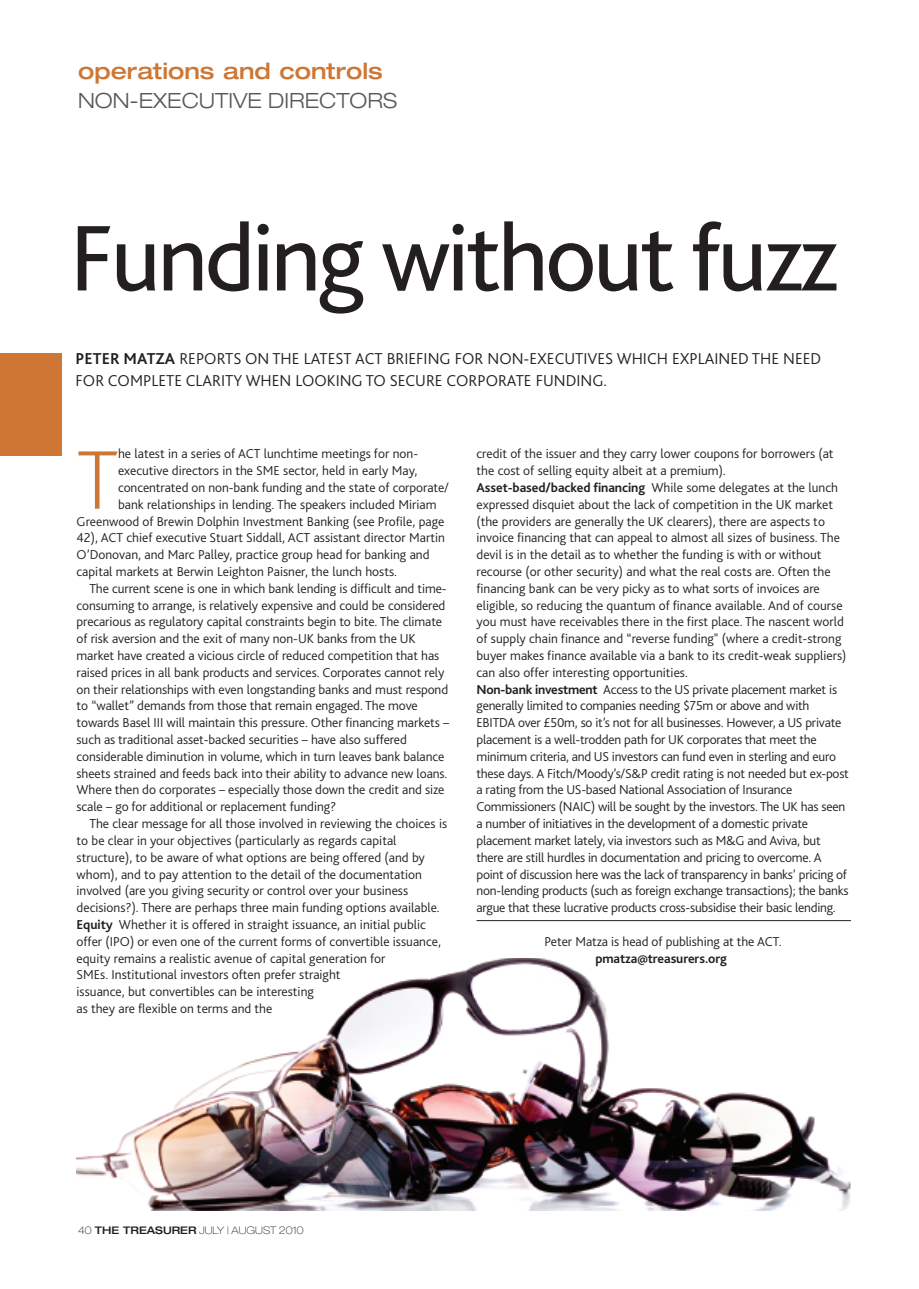
<style>
.page{position:relative;width:919px;height:1289px;background:#fff}
.page>*{position:absolute;margin:0;border:0;box-sizing:border-box;transform-origin:0 0}
.t1{font:97.5px "Bliss 2";letter-spacing:-.035em;color:#231f20}
.t2{font:200 86.85px "Bliss 2";color:#ce7735}
.t3{font:500 expanded 22.5px "Helvetica Neue";color:#ce7735}
.t4{font:300 expanded 21px "Helvetica Neue";color:#57585a}
.t5{font:300 16.5px/22.5px "Bliss 2";color:#231f20}
.t6{font:300 13.5px/16.8px "Bliss 2";letter-spacing:-.005em;color:#231f20}
.t7{font:700 13.5px "Bliss 2";letter-spacing:-.005em;color:#231f20}
.t8{font:100 expanded 10.5px "Helvetica Neue";color:#231f20}
.s1{font-weight:700}
.s2{font-weight:500}
</style>
<div class="page">
<img style="left:77px;top:958px;width:773px;height:252px">
<hr style="left:476px;top:920px;width:374px;height:1px;background:#231f20">
<div style="left:0;top:353px;width:62px;height:103px;background:#ce7735"></div>
<h3 class="t3" style="left:78px;top:63px;width:306px">operations and controls</h3>
<h3 class="t4" style="left:78px;top:93px;width:320px">NON-EXECUTIVE DIRECTORS</h3>
<h1 class="t1" style="left:70px;top:221px;width:769px">Funding without fuzz</h1>
<p class="t5" style="left:76px;top:348px;width:747px"><span class="s1">PETER MATZA</span> REPORTS ON THE LATEST ACT BRIEFING FOR NON-EXECUTIVES WHICH EXPLAINED THE NEED<br>FOR COMPLETE CLARITY WHEN LOOKING TO SECURE CORPORATE FUNDING.</p>
<h2 class="t2" style="left:77px;top:447px;width:43px">T</h2>
<p class="t6" style="left:118px;top:446px;width:301px">he latest in a series of ACT lunchtime meetings for non-</p>
<p class="t6" style="left:118px;top:463px;width:301px">executive directors in the SME sector, held in early May,</p>
<p class="t6" style="left:118px;top:480px;width:332px">concentrated on non-bank funding and the state of corporate/</p>
<p class="t6" style="left:118px;top:497px;width:320px">bank relationships in lending. The speakers included Miriam</p>
<p class="t6" style="left:77px;top:514px;width:369px">Greenwood of Brewin Dolphin Investment Banking (see Profile, page</p>
<p class="t6" style="left:77px;top:530px;width:370px">42), ACT chief executive Stuart Siddall, ACT assistant director Martin</p>
<p class="t6" style="left:77px;top:547px;width:354px">O’Donovan, and Marc Palley, practice group head for banking and</p>
<p class="t6" style="left:77px;top:564px;width:322px">capital markets at Berwin Leighton Paisner, the lunch hosts.</p>
<p class="t6" style="left:89px;top:581px;width:359px">The current scene is one in which bank lending is difficult and time-</p>
<p class="t6" style="left:77px;top:598px;width:370px">consuming to arrange, is relatively expensive and could be considered</p>
<p class="t6" style="left:77px;top:614px;width:367px">precarious as regulatory capital constraints begin to bite. The climate</p>
<p class="t6" style="left:77px;top:631px;width:340px">of risk aversion and the exit of many non-UK banks from the UK</p>
<p class="t6" style="left:77px;top:648px;width:364px">market have created a vicious circle of reduced competition that has</p>
<p class="t6" style="left:77px;top:665px;width:369px">raised prices in all bank products and services. Corporates cannot rely</p>
<p class="t6" style="left:77px;top:682px;width:373px">on their relationships with even longstanding banks and must respond</p>
<p class="t6" style="left:77px;top:698px;width:343px">to “wallet” demands from those that remain engaged. The move</p>
<p class="t6" style="left:77px;top:715px;width:374px">towards Basel III will maintain this pressure. Other financing markets –</p>
<p class="t6" style="left:77px;top:732px;width:332px">such as traditional asset-backed securities – have also suffered</p>
<p class="t6" style="left:77px;top:749px;width:369px">considerable diminution in volume, which in turn leaves bank balance</p>
<p class="t6" style="left:77px;top:766px;width:372px">sheets strained and feeds back into their ability to advance new loans.</p>
<p class="t6" style="left:77px;top:782px;width:369px">Where then do corporates – especially those down the credit and size</p>
<p class="t6" style="left:77px;top:799px;width:261px">scale – go for additional or replacement funding?</p>
<p class="t6" style="left:89px;top:816px;width:359px">The clear message for all those involved in reviewing the choices is</p>
<p class="t6" style="left:77px;top:833px;width:321px">to be clear in your objectives (particularly as regards capital</p>
<p class="t6" style="left:77px;top:850px;width:350px">structure), to be aware of what options are being offered (and by</p>
<p class="t6" style="left:77px;top:866px;width:347px">whom), and to pay attention to the detail of the documentation</p>
<p class="t6" style="left:77px;top:883px;width:333px">involved (are you giving security or control over your business</p>
<p class="t6" style="left:77px;top:900px;width:365px">decisions?). There are perhaps three main funding options available.</p>
<p class="t6" style="left:77px;top:917px;width:351px"><span class="s1">Equity</span> Whether it is offered in straight issuance, an initial public</p>
<p class="t6" style="left:77px;top:934px;width:366px">offer (IPO) or even one of the current forms of convertible issuance,</p>
<p class="t6" style="left:77px;top:950px;width:310px">equity remains a realistic avenue of capital generation for</p>
<p class="t6" style="left:77px;top:967px;width:265px">SMEs. Institutional investors often prefer straight</p>
<p class="t6" style="left:77px;top:984px;width:239px">issuance, but convertibles can be interesting</p>
<p class="t6" style="left:77px;top:1001px;width:197px">as they are flexible on terms and the</p>
<p class="t6" style="left:476px;top:446px;width:374px">credit of the issuer and they carry lower coupons for borrowers (at the cost of selling equity albeit at a premium).<br><span class="s1">Asset-based/backed financing</span> While some delegates at the lunch expressed disquiet about the lack of competition in the UK market (the providers are generally the UK clearers), there are aspects to invoice financing that can appeal to almost all sizes of business. The devil is in the detail as to whether the funding is with or without recourse (or other security) and what the real costs are. Often the financing bank can be very picky as to what sorts of invoices are eligible, so reducing the quantum of finance available. And of course you must have receivables there in the first place. The nascent world of supply chain finance and “reverse funding" (where a credit-strong buyer makes finance available via a bank to its credit-weak suppliers) can also offer interesting opportunities.<br><span class="s1">Non-bank investment</span> Access to the US private placement market is generally limited to companies needing $75m or above and with EBITDA over £50m, so it’s not for all businesses. However, a US private placement is a well-trodden path for UK corporates that meet the minimum criteria, and US investors can fund even in sterling and euro these days. A Fitch/Moody’s/S&amp;P credit rating is not needed but ex-post a rating from the US-based National Association of Insurance Commissioners (NAIC) will be sought by the investors. The UK has seen a number of initiatives in the development of a domestic private placement market lately, via investors such as M&amp;G and Aviva, but there are still hurdles in documentation and pricing to overcome. A point of discussion here was the lack of transparency in banks’ pricing of non-lending products (such as foreign exchange transactions); the banks argue that these lucrative products cross-subsidise their basic lending.</p>
<p class="t6" style="left:544px;top:934px;width:238px">Peter Matza is head of publishing at the ACT.</p>
<p class="t7" style="left:595px;top:953px;width:133px">pmatza@treasurers.org</p>
<p class="t8" style="left:78px;top:1226px;width:227px">40 <span class="s2">THE TREASURER</span> JULY | AUGUST 2010</p>
</div>
